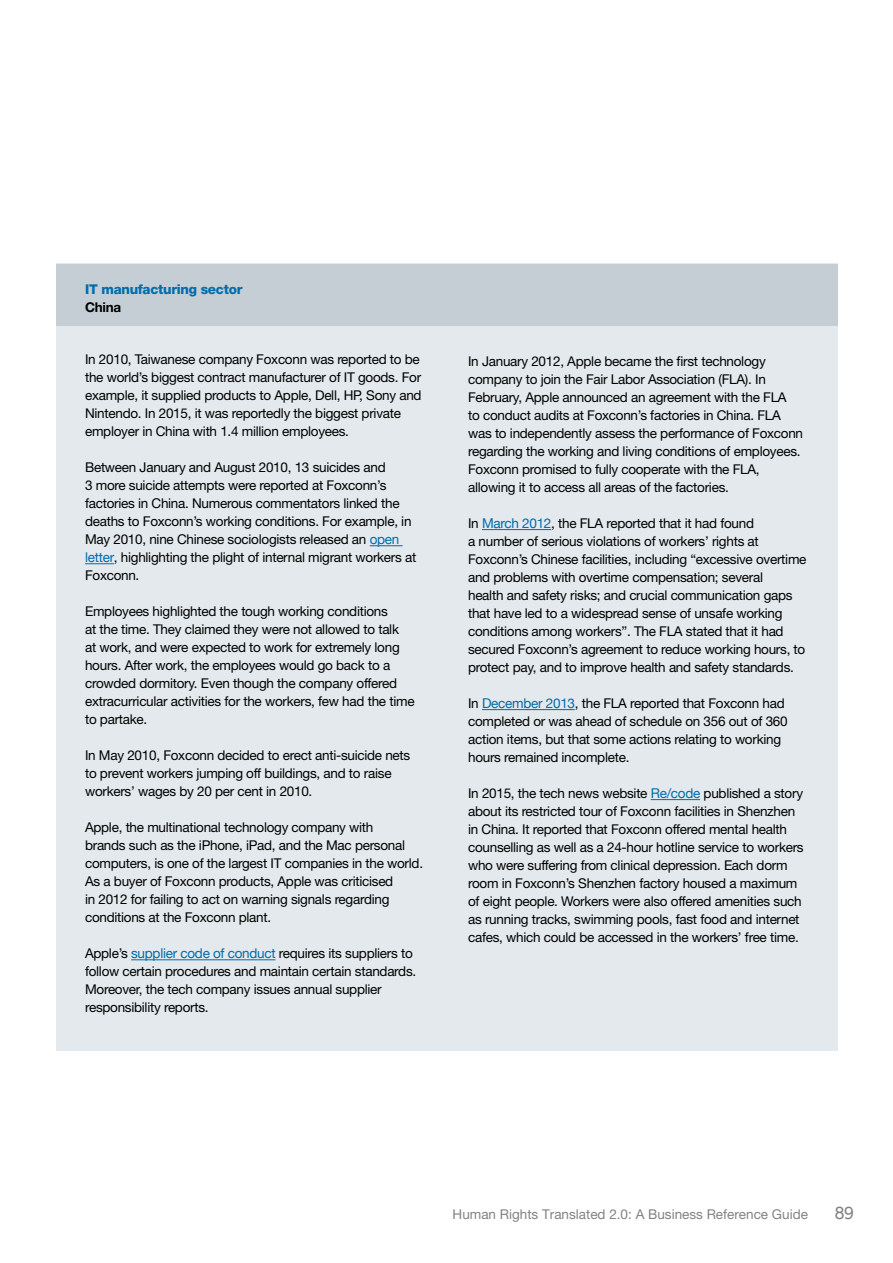
<style>
.page{position:relative;width:893px;height:1263px;background:#fff}
.page>*{position:absolute;margin:0;border:0;box-sizing:border-box;transform-origin:0 0}
.t1{font:18px "Lexia Da Ma";color:#808285}
.t2{font:13.5px/18px "Helvetica Neue";letter-spacing:-.02em;color:#000}
.t3{font:13.5px "Helvetica Neue";color:#808285}
.t4{font:800 13.5px "Helvetica Neue";letter-spacing:-.02em;color:#006cab}
.t5{font:700 13.5px "Helvetica Neue";letter-spacing:-.02em;color:#000}
.s1{color:#006cab}
</style>
<div class="page">
<div style="left:55px;top:264px;width:782px;height:787px;background:#e3e9ec"></div>
<div style="left:55px;top:264px;width:782px;height:61px;background:#c4ced4"></div>
<hr style="left:370px;top:545px;width:33px;height:1px;background:#006cab">
<svg style="left:85px;top:563px;width:29px;height:1px"></svg>
<hr style="left:131px;top:959px;width:144px;height:1px;background:#006cab">
<hr style="left:482px;top:529px;width:69px;height:1px;background:#006cab">
<hr style="left:482px;top:709px;width:93px;height:1px;background:#006cab">
<hr style="left:651px;top:799px;width:49px;height:1px;background:#006cab">
<p class="t4" style="left:85px;top:281px;width:159px">IT manufacturing sector</p>
<p class="t5" style="left:85px;top:299px;width:38px">China</p>
<p class="t2" style="left:85px;top:350px;width:338px">In 2010, Taiwanese company Foxconn was reported to be the world’s biggest contract manufacturer of IT goods. For example, it supplied products to Apple, Dell, HP, Sony and Nintendo. In 2015, it was reportedly the biggest private employer in China with 1.4 million employees.</p>
<p class="t2" style="left:85px;top:458px;width:333px">Between January and August 2010, 13 suicides and<br>3 more suicide attempts were reported at Foxconn’s factories in China. Numerous commentators linked the deaths to Foxconn’s working conditions. For example, in May 2010, nine Chinese sociologists released an <span class="s1">open letter</span>, highlighting the plight of internal migrant workers at Foxconn.</p>
<p class="t2" style="left:85px;top:602px;width:331px">Employees highlighted the tough working conditions<br>at the time. They claimed they were not allowed to talk<br>at work, and were expected to work for extremely long hours. After work, the employees would go back to a crowded dormitory. Even though the company offered extracurricular activities for the workers, few had the time to partake.</p>
<p class="t2" style="left:85px;top:746px;width:327px">In May 2010, Foxconn decided to erect anti-suicide nets to prevent workers jumping off buildings, and to raise workers’ wages by 20 per cent in 2010.</p>
<p class="t2" style="left:85px;top:818px;width:340px">Apple, the multinational technology company with<br>brands such as the iPhone, iPad, and the Mac personal computers, is one of the largest IT companies in the world.<br>As a buyer of Foxconn products, Apple was criticised<br>in 2012 for failing to act on warning signals regarding conditions at the Foxconn plant.</p>
<p class="t2" style="left:85px;top:944px;width:333px">Apple’s <span class="s1">supplier code of conduct</span> requires its suppliers to follow certain procedures and maintain certain standards.<br>Moreover, the tech company issues annual supplier responsibility reports.</p>
<p class="t2" style="left:468px;top:352px;width:336px">In January 2012, Apple became the first technology company to join the Fair Labor Association (FLA). In February, Apple announced an agreement with the FLA<br>to conduct audits at Foxconn’s factories in China. FLA was to independently assess the performance of Foxconn regarding the working and living conditions of employees.<br>Foxconn promised to fully cooperate with the FLA, allowing it to access all areas of the factories.</p>
<p class="t2" style="left:468px;top:514px;width:340px">In <span class="s1">March 2012</span>, the FLA reported that it had found<br>a number of serious violations of workers’ rights at Foxconn’s Chinese facilities, including “excessive overtime and problems with overtime compensation; several<br>health and safety risks; and crucial communication gaps that have led to a widespread sense of unsafe working conditions among workers”. The FLA stated that it had secured Foxconn’s agreement to reduce working hours, to protect pay, and to improve health and safety standards.</p>
<p class="t2" style="left:468px;top:694px;width:321px">In <span class="s1">December 2013</span>, the FLA reported that Foxconn had completed or was ahead of schedule on 356 out of 360 action items, but that some actions relating to working hours remained incomplete.</p>
<p class="t2" style="left:468px;top:784px;width:337px">In 2015, the tech news website <span class="s1">Re/code</span> published a story about its restricted tour of Foxconn facilities in Shenzhen in China. It reported that Foxconn offered mental health counselling as well as a 24-hour hotline service to workers who were suffering from clinical depression. Each dorm room in Foxconn’s Shenzhen factory housed a maximum of eight people. Workers were also offered amenities such as running tracks, swimming pools, fast food and internet cafes, which could be accessed in the workers’ free time.</p>
<p class="t3" style="left:453px;top:1206px;width:357px">Human Rights Translated 2.0: A Business Reference Guide</p>
<h1 class="t1" style="left:835px;top:1201px;width:21px">89</h1>
</div>
